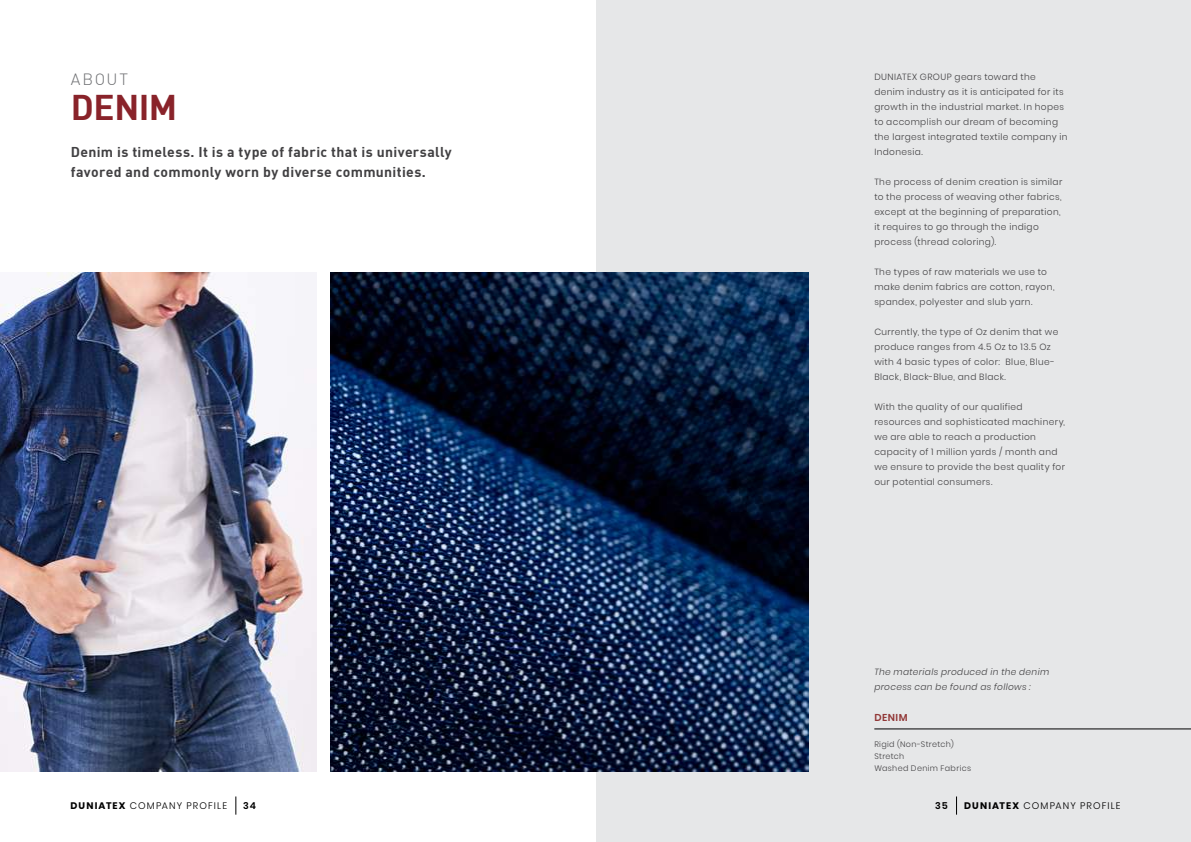
<style>
.page{position:relative;width:1191px;height:842px;background:#fff}
.page>*{position:absolute;margin:0;border:0;box-sizing:border-box;transform-origin:0 0}
.t1{font:35px "DIN Bold";letter-spacing:-.015em;color:#89232a}
.t2{font:300 16px "DIN";letter-spacing:.105em;color:#6d6e71}
.t3{font:700 14px/20px "DIN";letter-spacing:.025em;color:#414042}
.t4{font:600 10px "Poppins";letter-spacing:.05em;color:#923837}
.t5{font:300 9.5px "Poppins";letter-spacing:.115em;color:#000}
.t6{font:600 9.5px "Poppins";color:#000}
.t7{font:300 9px/15px "Poppins";letter-spacing:.04em;color:#414042}
.t8{font:italic 300 9px/15px "Poppins";letter-spacing:.04em;color:#414042}
.t9{font:300 8px/12px "Poppins";letter-spacing:.045em;color:#414042}
.s1{font-weight:700}
</style>
<div class="page">
<div style="left:596px;top:0;width:595px;height:842px;background:#e6e7e8"></div>
<img style="left:331px;top:272px;width:477px;height:499px">
<hr style="left:874px;top:729px;width:317px;height:1px;background:#000">
<img style="left:0;top:272px;width:317px;height:499px">
<svg style="left:235px;top:796px;width:1px;height:19px"></svg>
<svg style="left:956px;top:796px;width:1px;height:19px"></svg>
<h2 class="t2" style="left:71px;top:69px;width:59px">ABOUT</h2>
<h1 class="t1" style="left:71px;top:85px;width:108px">DENIM</h1>
<h3 class="t3" style="left:71px;top:141px;width:382px">Denim is timeless. It is a type of fabric that is universally favored and commonly worn by diverse communities.</h3>
<p class="t7" style="left:874px;top:70px;width:195px">DUNIATEX GROUP gears toward the denim industry as it is anticipated for its growth in the industrial market. In hopes to accomplish our dream of becoming the largest integrated textile company in Indonesia.</p>
<p class="t7" style="left:874px;top:175px;width:189px">The process of denim creation is similar to the process of weaving other fabrics, except at the beginning of preparation, it requires to go through the indigo process (thread coloring).</p>
<p class="t7" style="left:874px;top:265px;width:182px">The types of raw materials we use to make denim fabrics are cotton, rayon, spandex, polyester and slub yarn.</p>
<p class="t7" style="left:874px;top:325px;width:185px">Currently, the type of Oz denim that we produce ranges from 4.5 Oz to 13.5 Oz with 4 basic types of color: Blue, Blue-Black, Black-Blue, and Black.</p>
<p class="t7" style="left:874px;top:400px;width:192px">With the quality of our qualified resources and sophisticated machinery, we are able to reach a production capacity of 1 million yards / month and we ensure to provide the best quality for our potential consumers.</p>
<p class="t8" style="left:874px;top:664px;width:176px">The materials produced in the denim process can be found as follows :</p>
<p class="t4" style="left:874px;top:711px;width:35px">DENIM</p>
<p class="t9" style="left:874px;top:738px;width:98px">Rigid (Non-Stretch)<br>Stretch<br>Washed Denim Fabrics</p>
<p class="t5" style="left:70px;top:800px;width:158px"><span class="s1">DUNIATEX</span> COMPANY PROFILE</p>
<p class="t6" style="left:243px;top:800px;width:14px">34</p>
<p class="t6" style="left:935px;top:800px;width:14px">35</p>
<p class="t5" style="left:964px;top:800px;width:158px"><span class="s1">DUNIATEX</span> COMPANY PROFILE</p>
</div>
